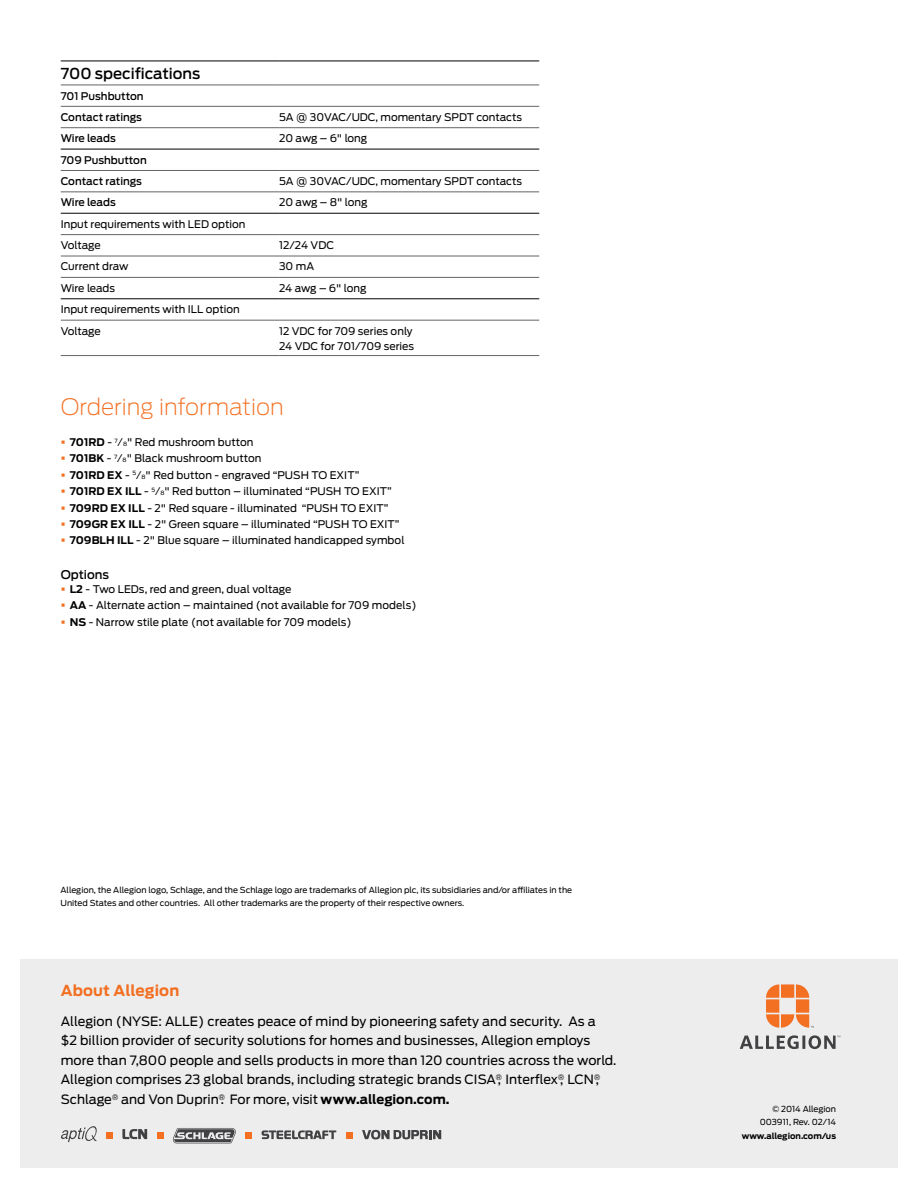
<style>
.page{position:relative;width:918px;height:1188px;background:#fff}
.page>*{position:absolute;margin:0;border:0;box-sizing:border-box;transform-origin:0 0}
.t1{font:200 22.5px "Antenna";color:#f36f21}
.t2{font:500 15px "Antenna";color:#000}
.t3{font:700 15px "Antenna";letter-spacing:.01em;color:#f36f21}
.t4{font:12.75px/19.5px "Antenna";letter-spacing:.005em;color:#000}
.t5{font:500 12px "Antenna";color:#000}
.t6{font:10.5px/21.5px "Antenna";color:#000}
.t7{font:500 10.5px/20.9px "Antenna";letter-spacing:-.005em;color:#000}
.t8{font:8.25px/13.5px "Antenna";color:#000}
.t9{font:700 8.25px "Antenna";color:#000}
.s1{color:#f36f21}
.s2{font-weight:700}
.s3{font-size:5.7px}
</style>
<div class="page">
<div style="left:20px;top:959px;width:878px;height:209px;background:#ededee"></div>
<svg style="left:766px;top:984px;width:48px;height:44px"></svg>
<svg style="left:740px;top:1035px;width:100px;height:14px"></svg>
<svg style="left:122px;top:1129px;width:25px;height:10px"></svg>
<div style="left:106px;top:1133px;width:7px;height:6px;background:#f36f21"></div>
<svg style="left:157px;top:1133px;width:6px;height:6px"></svg>
<svg style="left:362px;top:1130px;width:79px;height:9px"></svg>
<svg style="left:173px;top:1128px;width:63px;height:15px"></svg>
<svg style="left:61px;top:1126px;width:36px;height:16px"></svg>
<svg style="left:262px;top:1130px;width:74px;height:9px"></svg>
<div style="left:245px;top:1133px;width:7px;height:6px;background:#f36f21"></div>
<svg style="left:346px;top:1133px;width:6px;height:6px"></svg>
<hr style="left:61px;top:61px;width:218px;height:1px;background:#000">
<hr style="left:279px;top:61px;width:260px;height:1px;background:#000">
<hr style="left:61px;top:149px;width:218px;height:1px;background:#000">
<hr style="left:279px;top:149px;width:260px;height:1px;background:#000">
<hr style="left:61px;top:213px;width:218px;height:1px;background:#000">
<hr style="left:279px;top:213px;width:260px;height:1px;background:#000">
<hr style="left:61px;top:299px;width:218px;height:1px;background:#000">
<hr style="left:279px;top:299px;width:260px;height:1px;background:#000">
<hr style="left:61px;top:85px;width:218px;height:1px;background:#636466">
<hr style="left:279px;top:85px;width:260px;height:1px;background:#636466">
<hr style="left:61px;top:106px;width:218px;height:1px;background:#636466">
<hr style="left:279px;top:106px;width:260px;height:1px;background:#636466">
<hr style="left:61px;top:127px;width:218px;height:1px;background:#636466">
<hr style="left:279px;top:127px;width:260px;height:1px;background:#636466">
<hr style="left:61px;top:170px;width:218px;height:1px;background:#636466">
<hr style="left:279px;top:170px;width:260px;height:1px;background:#636466">
<hr style="left:61px;top:192px;width:218px;height:1px;background:#636466">
<hr style="left:279px;top:192px;width:260px;height:1px;background:#636466">
<hr style="left:61px;top:234px;width:218px;height:1px;background:#636466">
<hr style="left:279px;top:234px;width:260px;height:1px;background:#636466">
<hr style="left:61px;top:256px;width:218px;height:1px;background:#636466">
<hr style="left:279px;top:256px;width:260px;height:1px;background:#636466">
<hr style="left:61px;top:277px;width:218px;height:1px;background:#636466">
<hr style="left:279px;top:277px;width:260px;height:1px;background:#636466">
<hr style="left:61px;top:320px;width:218px;height:1px;background:#636466">
<hr style="left:279px;top:320px;width:260px;height:1px;background:#636466">
<hr style="left:61px;top:355px;width:218px;height:1px;background:#636466">
<hr style="left:279px;top:355px;width:260px;height:1px;background:#636466">
<h2 class="t2" style="left:61px;top:65px;width:141px">700 specifications</h2>
<p class="t7" style="left:61px;top:86px;width:84px">701 Pushbutton<br>Contact ratings</p>
<p class="t6" style="left:279px;top:106px;width:245px">5A @ 30VAC/UDC, momentary SPDT contacts</p>
<p class="t7" style="left:61px;top:128px;width:57px">Wire leads</p>
<p class="t6" style="left:279px;top:128px;width:90px">20 awg – 6" long</p>
<p class="t7" style="left:61px;top:149px;width:88px;line-height:21.5px">709 Pushbutton<br>Contact ratings</p>
<p class="t6" style="left:279px;top:170px;width:245px">5A @ 30VAC/UDC, momentary SPDT contacts</p>
<p class="t7" style="left:61px;top:192px;width:57px">Wire leads</p>
<p class="t6" style="left:279px;top:192px;width:90px">20 awg – 8" long</p>
<p class="t6" style="left:61px;top:213px;width:186px">Input requirements with LED option<br>Voltage</p>
<p class="t6" style="left:279px;top:235px;width:56px">12/24 VDC</p>
<p class="t6" style="left:61px;top:256px;width:69px">Current draw</p>
<p class="t6" style="left:279px;top:256px;width:37px">30 mA</p>
<p class="t6" style="left:61px;top:277px;width:56px">Wire leads</p>
<p class="t6" style="left:279px;top:277px;width:89px">24 awg – 6" long</p>
<p class="t6" style="left:61px;top:299px;width:181px">Input requirements with ILL option<br>Voltage</p>
<p class="t6" style="left:279px;top:323px;width:137px;line-height:15px">12 VDC for 709 series only<br>24 VDC for 701/709 series</p>
<h1 class="t1" style="left:61px;top:394px;width:224px">Ordering information</h1>
<p class="t6" style="left:61px;top:431px;width:194px"><span class="s1">▪</span> <span class="s2">701RD</span> - <sup>7</sup>⁄<span class="s3">8</span>" Red mushroom button</p>
<p class="t6" style="left:61px;top:448px;width:202px"><span class="s1">▪</span> <span class="s2">701BK</span> - <sup>7</sup>⁄<span class="s3">8</span>" Black mushroom button</p>
<p class="t6" style="left:61px;top:464px;width:300px"><span class="s1">▪</span> <span class="s2">701RD EX</span> - <sup>5</sup>⁄<span class="s3">8</span>" Red button - engraved “PUSH TO EXIT”</p>
<p class="t6" style="left:61px;top:481px;width:333px"><span class="s1">▪</span> <span class="s2">701RD EX ILL</span> - <sup>5</sup>⁄<span class="s3">8</span>" Red button – illuminated “PUSH TO EXIT”</p>
<p class="t6" style="left:61px;top:497px;width:329px"><span class="s1">▪</span> <span class="s2">709RD EX ILL</span> - 2" Red square - illuminated “PUSH TO EXIT”</p>
<p class="t6" style="left:61px;top:513px;width:340px"><span class="s1">▪</span> <span class="s2">709GR EX ILL</span> - 2" Green square – illuminated “PUSH TO EXIT”</p>
<p class="t6" style="left:61px;top:530px;width:345px"><span class="s1">▪</span> <span class="s2">709BLH ILL</span> - 2" Blue square – illuminated handicapped symbol</p>
<p class="t5" style="left:61px;top:567px;width:50px">Options</p>
<p class="t6" style="left:61px;top:578px;width:232px"><span class="s1">▪</span> <span class="s2">L2</span> - Two LEDs, red and green, dual voltage</p>
<p class="t6" style="left:61px;top:595px;width:357px"><span class="s1">▪</span> <span class="s2">AA</span> - Alternate action – maintained (not available for 709 models)</p>
<p class="t6" style="left:61px;top:611px;width:293px"><span class="s1">▪</span> <span class="s2">NS</span> - Narrow stile plate (not available for 709 models)</p>
<p class="t8" style="left:61px;top:883px;width:513px">Allegion, the Allegion logo, Schlage, and the Schlage logo are trademarks of Allegion plc, its subsidiaries and/or affiliates in the<br>United States and other countries. All other trademarks are the property of their respective owners.</p>
<h2 class="t3" style="left:61px;top:982px;width:120px">About Allegion</h2>
<p class="t4" style="left:61px;top:1012px;width:557px">Allegion (NYSE: ALLE) creates peace of mind by pioneering safety and security. As a<br>$2 billion provider of security solutions for homes and businesses, Allegion employs more than 7,800 people and sells products in more than 120 countries across the world.<br>Allegion comprises 23 global brands, including strategic brands CISA<sup>®</sup>, Interflex<sup>®</sup>, LCN<sup>®</sup>, Schlage<sup>®</sup> and Von Duprin<sup>®</sup>. For more, visit <span class="s2">www.allegion.com.</span></p>
<p class="t8" style="left:760px;top:1102px;width:78px;text-align:right">© 2014 Allegion<br>003911, Rev. 02/14</p>
<p class="t9" style="left:742px;top:1131px;width:96px">www.allegion.com/us</p>
</div>
